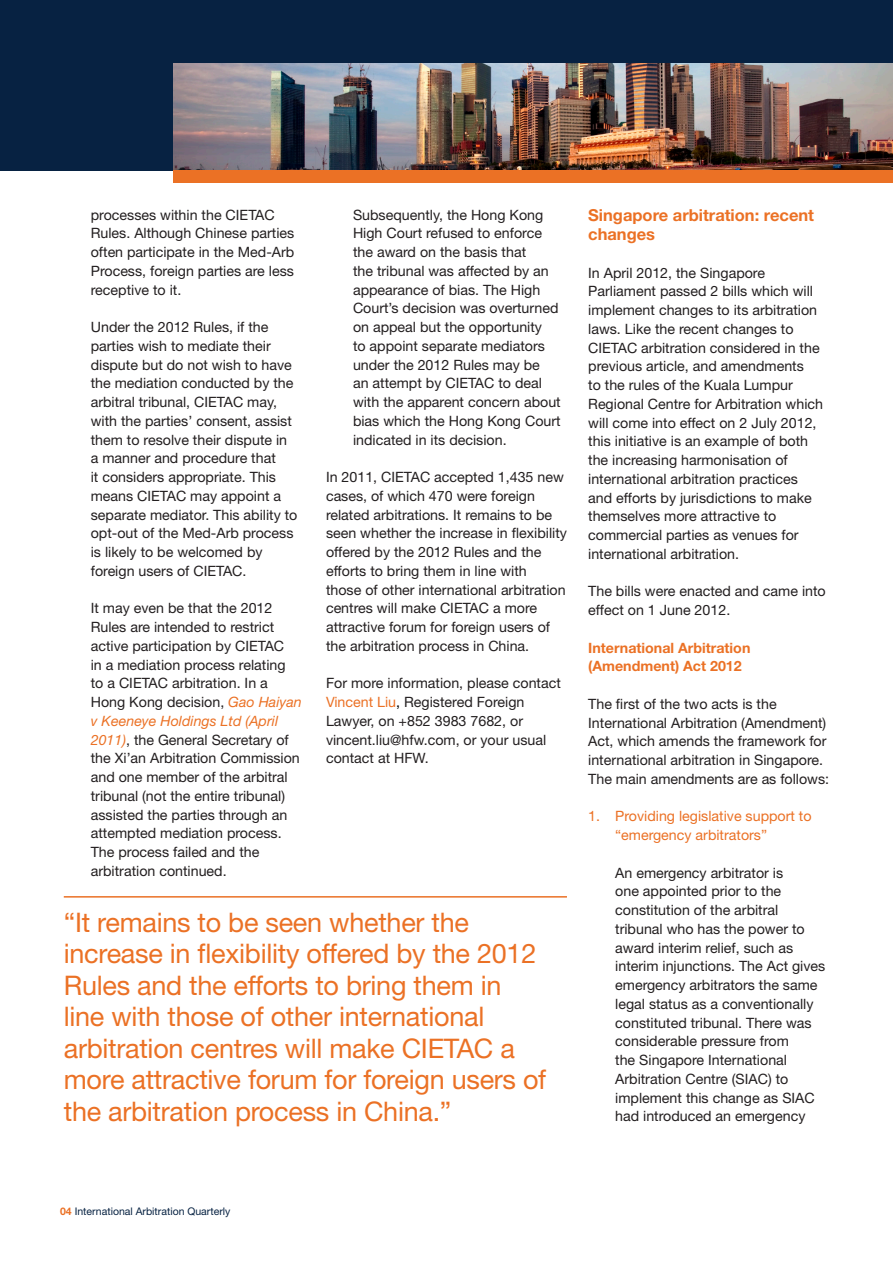
<style>
.page{position:relative;width:893px;height:1263px;background:#fff}
.page>*{position:absolute;margin:0;border:0;box-sizing:border-box;transform-origin:0 0}
.Pull_quotes{font:27px/31.5px "Helvetica Neue LT";letter-spacing:-.01em;color:#eb7125}
.t1{font:700 16.5px/18.8px "Helvetica Neue LT";color:#eb7125}
.t2{font:14.25px/18.8px "Helvetica Neue LT";color:#231f20}
.t3{font:14.25px/18.8px "Helvetica Neue LT";color:#eb7125}
.t4{font:700 14.25px/18.8px "Helvetica Neue LT";color:#eb7125}
.t5{font:10.5px "Helvetica Neue LT";color:#072242}
.s1{font-style:italic;color:#eb7125}
.s2{color:#eb7125}
.s3{color:#000}
.s4{font-weight:700;color:#eb7125}
</style>
<div class="page">
<hr style="left:64px;top:896px;width:503px;height:1px;background:#eb7125">
<div style="left:0;top:0;width:893px;height:170px;background:#072242"></div>
<img style="left:174px;top:64px;width:719px;height:106px">
<div style="left:174px;top:170px;width:719px;height:13px;background:#eb7125"></div>
<p class="t2" style="left:91px;top:205px;width:205px">processes within the CIETAC<br>Rules. Although Chinese parties often participate in the Med-Arb<br>Process, foreign parties are less receptive to it.</p>
<p class="t2" style="left:91px;top:317px;width:208px">Under the 2012 Rules, if the parties wish to mediate their dispute but do not wish to have the mediation conducted by the arbitral tribunal, CIETAC may, with the parties’ consent, assist them to resolve their dispute in a manner and procedure that<br>it considers appropriate. This means CIETAC may appoint a separate mediator. This ability to opt-out of the Med-Arb process is likely to be welcomed by foreign users of CIETAC.</p>
<p class="t2" style="left:91px;top:599px;width:212px">It may even be that the 2012<br>Rules are intended to restrict active participation by CIETAC<br>in a mediation process relating to a CIETAC arbitration. In a<br>Hong Kong decision, <span class="s1">Gao Haiyan v Keeneye Holdings Ltd (April<br>2011)</span>, the General Secretary of the Xi’an Arbitration Commission and one member of the arbitral tribunal (not the entire tribunal) assisted the parties through an attempted mediation process.<br>The process failed and the arbitration continued.</p>
<p class="t2" style="left:353px;top:205px;width:209px">Subsequently, the Hong Kong<br>High Court refused to enforce the award on the basis that<br>the tribunal was affected by an appearance of bias. The High<br>Court’s decision was overturned on appeal but the opportunity<br>to appoint separate mediators under the 2012 Rules may be<br>an attempt by CIETAC to deal with the apparent concern about bias which the Hong Kong Court indicated in its decision.</p>
<p class="t2" style="left:326px;top:467px;width:242px">In 2011, CIETAC accepted 1,435 new cases, of which 470 were foreign related arbitrations. It remains to be seen whether the increase in flexibility offered by the 2012 Rules and the efforts to bring them in line with<br>those of other international arbitration centres will make CIETAC a more attractive forum for foreign users of the arbitration process in China.</p>
<p class="t2" style="left:326px;top:674px;width:236px">For more information, please contact<br><span class="s2">Vincent Liu</span><span class="s3">,</span> Registered Foreign<br>Lawyer, on +852 3983 7682, or vincent.liu@hfw.com, or your usual contact at HFW.</p>
<p class="Pull_quotes" style="left:64px;top:906px;width:484px">“It remains to be seen whether the increase in flexibility offered by the 2012<br>Rules and the efforts to bring them in line with those of other international arbitration centres will make CIETAC a more attractive forum for foreign users of the arbitration process in China.”</p>
<p class="t1" style="left:588px;top:206px;width:227px">Singapore arbitration: recent changes</p>
<p class="t2" style="left:588px;top:263px;width:236px">In April 2012, the Singapore Parliament passed 2 bills which will implement changes to its arbitration laws. Like the recent changes to CIETAC arbitration considered in the previous article, and amendments<br>to the rules of the Kuala Lumpur Regional Centre for Arbitration which will come into effect on 2 July 2012, this initiative is an example of both the increasing harmonisation of international arbitration practices and efforts by jurisdictions to make themselves more attractive to commercial parties as venues for international arbitration.</p>
<p class="t2" style="left:588px;top:582px;width:239px">The bills were enacted and came into effect on 1 June 2012.</p>
<p class="t4" style="left:588px;top:638px;width:164px">International Arbitration (Amendment) Act 2012</p>
<p class="t2" style="left:588px;top:694px;width:242px">The first of the two acts is the International Arbitration (Amendment)<br>Act, which amends the framework for international arbitration in Singapore.<br>The main amendments are as follows:</p>
<p class="t3" style="left:615px;top:807px;width:198px;text-indent:-27px">1. Providing legislative support to “emergency arbitrators”</p>
<p class="t2" style="left:615px;top:863px;width:212px">An emergency arbitrator is<br>one appointed prior to the constitution of the arbitral tribunal who has the power to award interim relief, such as interim injunctions. The Act gives emergency arbitrators the same legal status as a conventionally constituted tribunal. There was considerable pressure from<br>the Singapore International<br>Arbitration Centre (SIAC) to implement this change as SIAC had introduced an emergency</p>
<p class="t5" style="left:60px;top:1205px;width:172px"><span class="s4">04</span> International Arbitration Quarterly</p>
</div>
